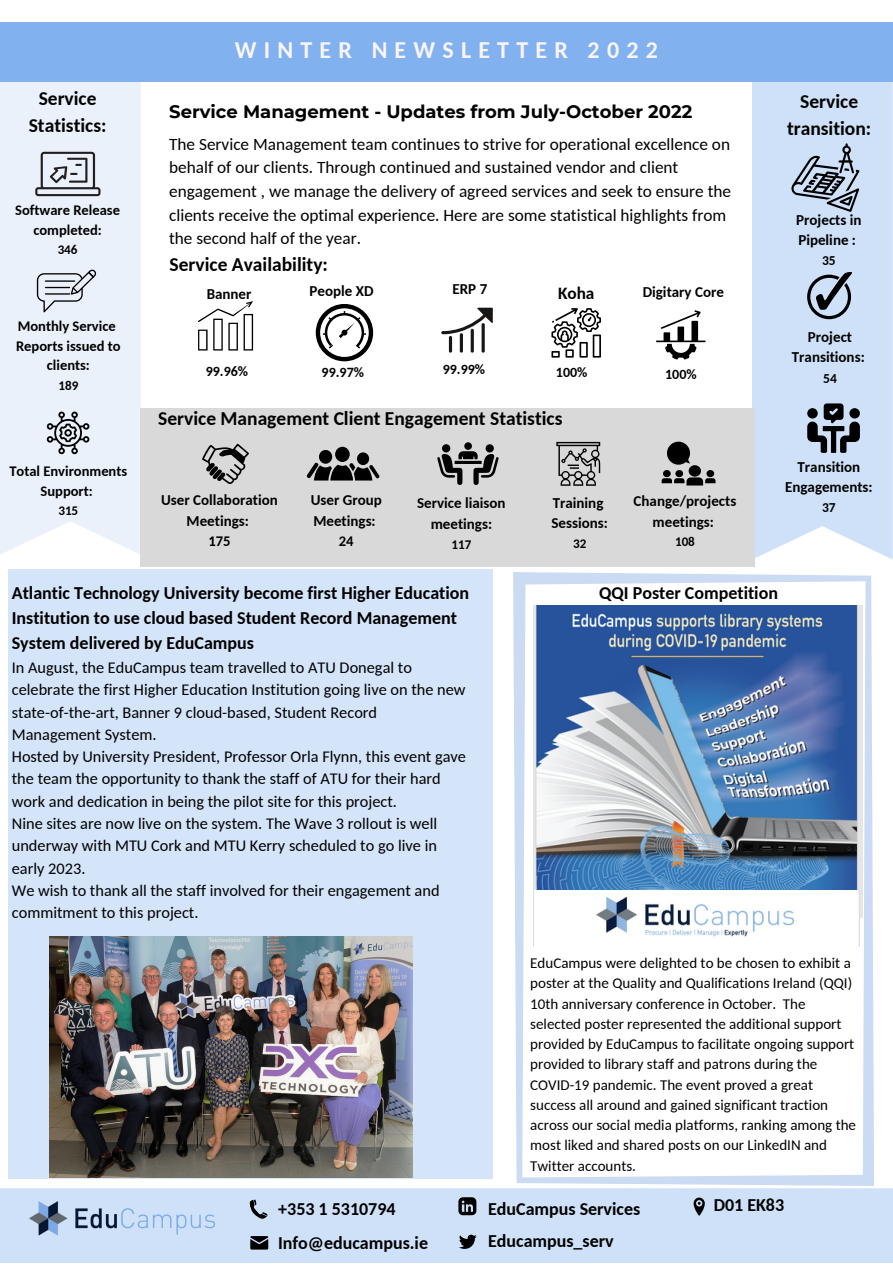
<style>
.page{position:relative;width:893px;height:1264px;background:#fff}
.page>*{position:absolute;margin:0;border:0;box-sizing:border-box;transform-origin:0 0}
.t1{font:700 24px "Carlito";letter-spacing:.3em;color:#f9f5f6}
.t2{font:700 19.5px/27px "Carlito";color:#010101;text-align:center}
.t3{font:700 19.5px/27px "Carlito";color:#000;text-align:center}
.t4{font:700 18px/24.8px "Carlito";color:#000}
.t5{font:700 18px "Montserrat";color:#000}
.t6{font:17.25px/23.5px "Carlito";color:#000}
.t7{font:700 17.25px "Carlito";color:#000}
.t8{font:16.35px/22.2px "Carlito";color:#000}
.t9{font:15px/20.2px "Carlito";color:#000}
.t10{font:700 15px/20.2px "Carlito";color:#000}
.t11{font:700 15px/20.7px "Carlito";color:#010101;text-align:center}
.t12{font:700 14.55px/19.6px "Carlito";color:#000;text-align:center}
.t13{font:700 13.95px "Carlito";color:#000}
.t14{font:700 13.5px "Carlito";color:#000}
.t15{font:700 13.5px "Carlito";color:#010101}
.t16{font:700 13.05px "Carlito";color:#000}
.t17{font:700 13.05px "Carlito";color:#010101}
</style>
<div class="page">
<div style="left:0;top:82px;width:141px;height:472px;background:#ebf1fa"></div>
<div style="left:752px;top:82px;width:140px;height:477px;background:#cee1f8"></div>
<div style="left:141px;top:408px;width:613px;height:159px;background:#d9d9d9"></div>
<div style="left:0;top:23px;width:892px;height:59px;background:#82b1ef"></div>
<div style="left:0;top:1188px;width:892px;height:74px;background:#cee1f8"></div>
<img style="left:29px;top:1199px;width:193px;height:45px">
<svg style="left:551px;top:308px;width:50px;height:49px"></svg>
<svg style="left:656px;top:310px;width:49px;height:49px"></svg>
<svg style="left:316px;top:304px;width:57px;height:57px"></svg>
<hr style="left:449px;top:336px;width:3px;height:16px;background:#191716;border-radius:2px">
<hr style="left:460px;top:333px;width:3px;height:19px;background:#191716;border-radius:2px">
<svg style="left:470px;top:329px;width:4px;height:23px"></svg>
<hr style="left:481px;top:323px;width:3px;height:29px;background:#191716;border-radius:2px">
<svg style="left:441px;top:308px;width:51px;height:26px"></svg>
<svg style="left:198px;top:301px;width:55px;height:49px"></svg>
<svg style="left:202px;top:443px;width:47px;height:41px"></svg>
<div style="left:335px;top:447px;width:14px;height:15px;background:#000;border-radius:50%"></div>
<div style="left:357px;top:452px;width:12px;height:13px;background:#000;border-radius:50%"></div>
<div style="left:319px;top:450px;width:13px;height:14px;background:#000;border-radius:50%"></div>
<svg style="left:306px;top:462px;width:74px;height:18px"></svg>
<svg style="left:437px;top:451px;width:61px;height:34px"></svg>
<div style="left:485px;top:444px;width:9px;height:8px;background:#020202;border-radius:50%"></div>
<div style="left:442px;top:444px;width:8px;height:8px;background:#020202;border-radius:50%"></div>
<div style="left:464px;top:442px;width:8px;height:8px;background:#020202;border-radius:50%"></div>
<svg style="left:556px;top:442px;width:44px;height:44px"></svg>
<svg style="left:661px;top:441px;width:54px;height:44px"></svg>
<svg style="left:47px;top:411px;width:42px;height:43px;background:#a4a8af"></svg>
<svg style="left:35px;top:152px;width:65px;height:44px;background:#b3b7bd"></svg>
<svg style="left:37px;top:270px;width:59px;height:42px;background:#c5cad2"></svg>
<svg style="left:807px;top:403px;width:52px;height:50px;background:#6b7581"></svg>
<div style="left:849px;top:408px;width:10px;height:10px;background:#000;border-radius:50%"></div>
<div style="left:807px;top:408px;width:10px;height:10px;background:#000;border-radius:50%"></div>
<svg style="left:807px;top:272px;width:45px;height:47px;background:#8793a2"></svg>
<svg style="left:790px;top:143px;width:69px;height:69px;background:#9ba9bb"></svg>
<svg style="left:250px;top:1235px;width:18px;height:14px"></svg>
<svg style="left:693px;top:1197px;width:11px;height:18px"></svg>
<svg style="left:458px;top:1234px;width:18px;height:14px"></svg>
<svg style="left:458px;top:1197px;width:18px;height:18px"></svg>
<svg style="left:249px;top:1197px;width:19px;height:24px"></svg>
<svg style="left:513px;top:572px;width:361px;height:613px"></svg>
<div style="left:8px;top:569px;width:484px;height:609px;background:#d4e4f9"></div>
<img style="left:50px;top:936px;width:362px;height:241px">
<img style="left:533px;top:605px;width:329px;height:312px">
<img style="left:533px;top:891px;width:326px;height:55px">
<p class="t2" style="left:29px;top:86px;width:79px">Service<br>Statistics:</p>
<p class="t12" style="left:15px;top:202px;width:106px">Software Release completed:</p>
<p class="t16" style="left:58px;top:245px;width:21px">346</p>
<p class="t12" style="left:16px;top:317px;width:106px">Monthly Service<br>Reports issued to clients:</p>
<p class="t16" style="left:58px;top:380px;width:21px">189</p>
<p class="t12" style="left:9px;top:462px;width:119px">Total Environments<br>Support:</p>
<p class="t16" style="left:58px;top:505px;width:21px">315</p>
<h1 class="t1" style="left:235px;top:40px;width:424px">WINTER NEWSLETTER 2022</h1>
<p class="t5" style="left:169px;top:100px;width:524px">Service Management - Updates from July-October 2022</p>
<p class="t6" style="left:169px;top:134px;width:563px">The Service Management team continues to strive for operational excellence on behalf of our clients. Through continued and sustained vendor and client engagement , we manage the delivery of agreed services and seek to ensure the clients receive the optimal experience. Here are some statistical highlights from the second half of the year.</p>
<p class="t3" style="left:169px;top:253px;width:160px">Service Availability:</p>
<p class="t10" style="left:207px;top:285px;width:46px">Banner</p>
<p class="t10" style="left:309px;top:282px;width:65px">People XD</p>
<p class="t10" style="left:452px;top:280px;width:36px">ERP 7</p>
<p class="t7" style="left:558px;top:286px;width:38px">Koha</p>
<p class="t10" style="left:642px;top:283px;width:83px">Digitary Core</p>
<p class="t13" style="left:206px;top:365px;width:44px">99.96%</p>
<p class="t13" style="left:442px;top:364px;width:44px">99.99%</p>
<p class="t13" style="left:321px;top:367px;width:44px">99.97%</p>
<p class="t13" style="left:556px;top:367px;width:33px">100%</p>
<p class="t13" style="left:665px;top:368px;width:33px">100%</p>
<p class="t2" style="left:158px;top:406px;width:406px">Service Management Client Engagement Statistics</p>
<p class="t10" style="left:161px;top:491px;width:118px;text-align:center">User Collaboration<br>Meetings:</p>
<p class="t12" style="left:208px;top:532px;width:24px">175</p>
<p class="t10" style="left:311px;top:491px;width:73px">User Group<br>Meetings:</p>
<p class="t12" style="left:339px;top:532px;width:16px">24</p>
<p class="t11" style="left:417px;top:494px;width:90px">Service liaison meetings:</p>
<p class="t17" style="left:451px;top:538px;width:21px">117</p>
<p class="t10" style="left:551px;top:493px;width:58px;line-height:20.7px">Training<br>Sessions:</p>
<p class="t16" style="left:573px;top:538px;width:15px">32</p>
<p class="t10" style="left:633px;top:492px;width:104px;line-height:20.7px;text-align:center">Change/projects meetings:</p>
<p class="t16" style="left:675px;top:536px;width:21px">108</p>
<p class="t3" style="left:787px;top:90px;width:86px">Service transition:</p>
<p class="t10" style="left:796px;top:211px;width:67px">Projects in<br>Pipeline :</p>
<p class="t14" style="left:822px;top:255px;width:15px">35</p>
<p class="t11" style="left:791px;top:328px;width:74px;line-height:20.2px">Project<br>Transitions:</p>
<p class="t15" style="left:823px;top:372px;width:15px">54</p>
<p class="t10" style="left:785px;top:458px;width:89px;text-align:center">Transition<br>Engagements:</p>
<p class="t14" style="left:822px;top:502px;width:15px">37</p>
<p class="t4" style="left:12px;top:582px;width:459px">Atlantic Technology University become first Higher Education<br>Institution to use cloud based Student Record Management<br>System delivered by EduCampus</p>
<p class="t8" style="left:12px;top:658px;width:455px">In August, the EduCampus team travelled to ATU Donegal to celebrate the first Higher Education Institution going live on the new state-of-the-art, Banner 9 cloud-based, Student Record Management System.<br>Hosted by University President, Professor Orla Flynn, this event gave the team the opportunity to thank the staff of ATU for their hard work and dedication in being the pilot site for this project.<br>Nine sites are now live on the system. The Wave 3 rollout is well underway with MTU Cork and MTU Kerry scheduled to go live in early 2023.<br>We wish to thank all the staff involved for their engagement and commitment to this project.</p>
<p class="t4" style="left:599px;top:582px;width:180px">QQI Poster Competition</p>
<p class="t9" style="left:530px;top:954px;width:327px">EduCampus were delighted to be chosen to exhibit a poster at the Quality and Qualifications Ireland (QQI)<br>10th anniversary conference in October. The selected poster represented the additional support provided by EduCampus to facilitate ongoing support provided to library staff and patrons during the COVID-19 pandemic. The event proved a great success all around and gained significant traction across our social media platforms, ranking among the most liked and shared posts on our LinkedIN and Twitter accounts.</p>
<p class="t4" style="left:278px;top:1192px;width:151px;line-height:34.7px">+353 1 5310794<br>Info@educampus.ie</p>
<p class="t4" style="left:488px;top:1197px;width:154px">EduCampus Services</p>
<p class="t4" style="left:713px;top:1194px;width:72px">D01 EK83</p>
<p class="t4" style="left:488px;top:1230px;width:127px">Educampus_serv</p>
</div>
